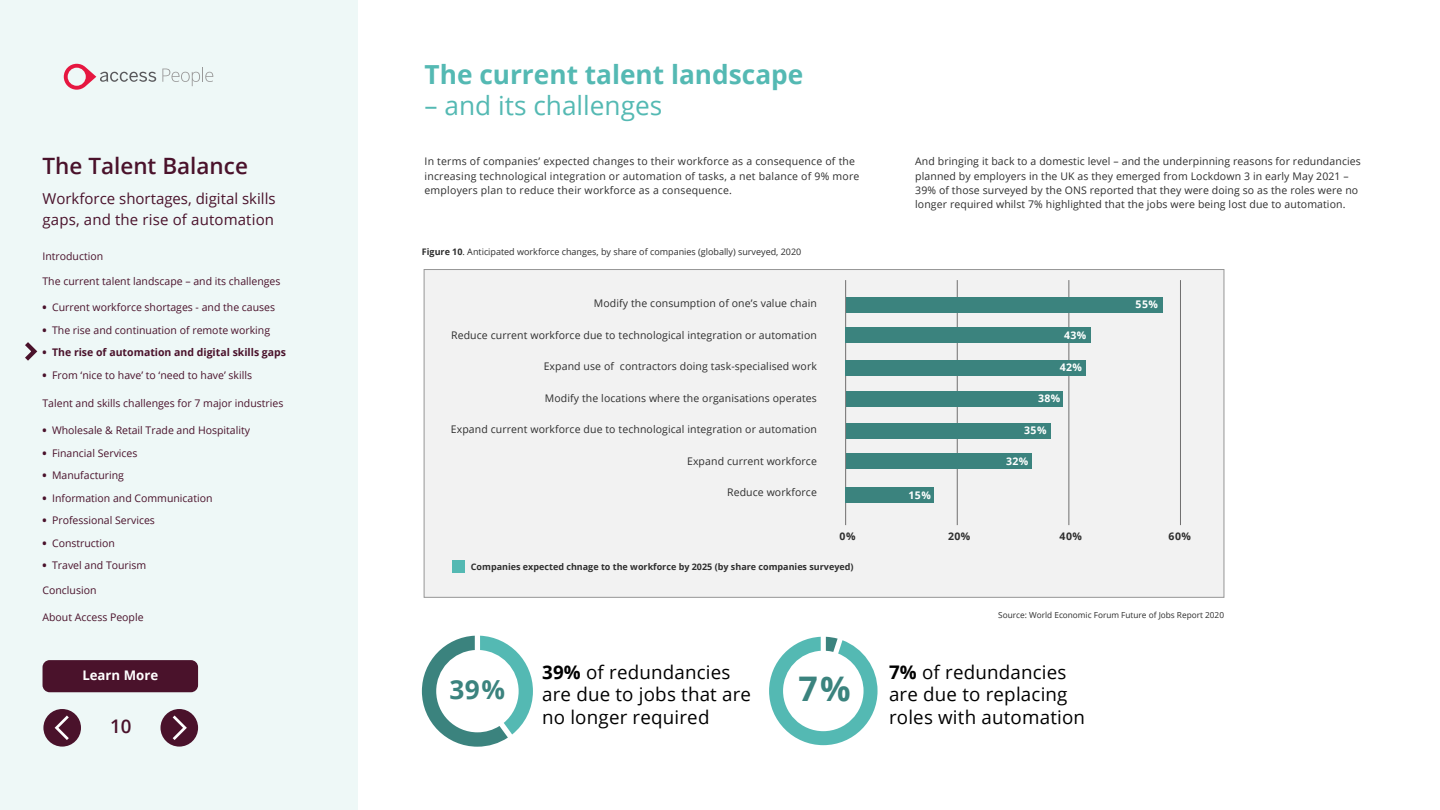
<style>
.page{position:relative;width:1440px;height:810px;background:#fff}
.page>*{position:absolute;margin:0;border:0;box-sizing:border-box;transform-origin:0 0}
.t1{font:700 33.9px "Open Sans";color:#3b837e}
.t2{font:700 26.25px "Open Sans";color:#54b9b3}
.t3{font:26.25px "Open Sans";color:#54b9b3}
.t4{font:700 26.25px "Open Sans";color:#3b837e}
.t5{font:600 22.5px "Open Sans";color:#4a122b}
.t6{font:18.75px/22.5px "Open Sans";letter-spacing:.01em;color:#000}
.t7{font:600 18.75px "Open Sans";color:#4a122b}
.t8{font:15px/20.2px "Open Sans";color:#4a122b}
.t9{font:700 13.2px "Open Sans";color:#fff}
.t10{font:10.5px/14.2px "Open Sans";letter-spacing:.01em;color:#2e2e2e}
.t11{font:10.5px "Open Sans";color:#4a122b}
.t12{font:700 10.5px "Open Sans";color:#4a122b}
.t13{font:700 10.5px "Open Sans";letter-spacing:.04em;color:#fff}
.t14{font:700 10.5px "Open Sans";color:#2e2e2e}
.t15{font:9px "Open Sans";color:#2e2e2e}
.t16{font:700 9px "Open Sans";color:#2e2e2e}
.t17{font:8.25px "Open Sans";color:#2e2e2e}
.s1{font-weight:800}
.s2{font-weight:700}
</style>
<div class="page">
<div style="left:424px;top:269px;width:800px;height:328px;background:#f2f2f2;border:1px solid #969696"></div>
<hr style="left:845px;top:280px;width:1px;height:245px;background:#706f6f">
<hr style="left:957px;top:280px;width:1px;height:245px;background:#706f6f">
<hr style="left:1069px;top:280px;width:1px;height:245px;background:#706f6f">
<hr style="left:1180px;top:280px;width:1px;height:245px;background:#706f6f">
<div style="left:846px;top:487px;width:88px;height:16px;background:#3b837e"></div>
<div style="left:846px;top:453px;width:186px;height:16px;background:#3b837e"></div>
<div style="left:846px;top:423px;width:205px;height:15px;background:#3b837e"></div>
<div style="left:846px;top:391px;width:216px;height:16px;background:#3b837e"></div>
<div style="left:846px;top:360px;width:240px;height:16px;background:#3b837e"></div>
<div style="left:846px;top:327px;width:245px;height:16px;background:#3b837e"></div>
<div style="left:846px;top:297px;width:316px;height:16px;background:#3b837e"></div>
<div style="left:452px;top:560px;width:13px;height:13px;background:#54b9b3"></div>
<svg style="left:769px;top:637px;width:109px;height:108px"></svg>
<svg style="left:422px;top:636px;width:111px;height:111px"></svg>
<div style="left:0;top:0;width:357px;height:810px;background:#eef8f7"></div>
<div style="left:161px;top:709px;width:37px;height:38px;background:#4a122b;border-radius:50%"></div>
<svg style="left:173px;top:716px;width:14px;height:24px"></svg>
<div style="left:43px;top:709px;width:38px;height:38px;background:#4a122b;border-radius:50%"></div>
<svg style="left:55px;top:716px;width:14px;height:24px"></svg>
<svg style="left:25px;top:342px;width:13px;height:19px"></svg>
<div style="left:43px;top:660px;width:155px;height:32px;background:#4a122b;border-radius:7px"></div>
<svg style="left:64px;top:64px;width:92px;height:26px"></svg>
<svg style="left:162px;top:68px;width:51px;height:18px"></svg>
<h3 class="t5" style="left:43px;top:150px;width:207px">The Talent Balance</h3>
<h3 class="t8" style="left:43px;top:188px;width:235px">Workforce shortages, digital skills gaps, and the rise of automation</h3>
<p class="t11" style="left:43px;top:249px;width:62px">Introduction</p>
<p class="t11" style="left:43px;top:274px;width:240px">The current talent landscape – and its challenges</p>
<p class="t11" style="left:43px;top:300px;width:234px"><span class="s1">•</span> Current workforce shortages - and the causes</p>
<p class="t11" style="left:43px;top:323px;width:229px"><span class="s1">•</span> The rise and continuation of remote working</p>
<p class="t12" style="left:43px;top:345px;width:245px"><span class="s1">•</span> The rise of automation and digital skills gaps</p>
<p class="t11" style="left:43px;top:368px;width:211px"><span class="s1">•</span> From ‘nice to have’ to ‘need to have’ skills</p>
<p class="t11" style="left:43px;top:396px;width:242px">Talent and skills challenges for 7 major industries</p>
<p class="t11" style="left:43px;top:423px;width:209px"><span class="s1">•</span> Wholesale &amp; Retail Trade and Hospitality</p>
<p class="t11" style="left:43px;top:446px;width:97px"><span class="s1">•</span> Financial Services</p>
<p class="t11" style="left:43px;top:468px;width:83px"><span class="s1">•</span> Manufacturing</p>
<p class="t11" style="left:43px;top:491px;width:172px"><span class="s1">•</span> Information and Communication</p>
<p class="t11" style="left:43px;top:513px;width:114px"><span class="s1">•</span> Professional Services</p>
<p class="t11" style="left:43px;top:536px;width:74px"><span class="s1">•</span> Construction</p>
<p class="t11" style="left:43px;top:558px;width:105px"><span class="s1">•</span> Travel and Tourism</p>
<p class="t11" style="left:43px;top:583px;width:55px">Conclusion</p>
<p class="t11" style="left:43px;top:610px;width:103px">About Access People</p>
<p class="t9" style="left:82px;top:666px;width:77px">Learn More</p>
<h3 class="t7" style="left:110px;top:714px;width:23px">10</h3>
<h2 class="t2" style="left:425px;top:56px;width:380px">The current talent landscape</h2>
<h2 class="t3" style="left:425px;top:88px;width:239px">– and its challenges</h2>
<p class="t10" style="left:425px;top:154px;width:436px">In terms of companies’ expected changes to their workforce as a consequence of the increasing technological integration or automation of tasks, a net balance of 9% more employers plan to reduce their workforce as a consequence.</p>
<p class="t15" style="left:422px;top:245px;width:381px"><span class="s2">Figure 10</span>. Anticipated workforce changes, by share of companies (globally) surveyed, 2020</p>
<p class="t10" style="left:594px;top:296px;width:225px">Modify the consumption of one’s value chain</p>
<p class="t10" style="left:451px;top:328px;width:367px">Reduce current workforce due to technological integration or automation</p>
<p class="t10" style="left:544px;top:359px;width:275px">Expand use of contractors doing task-specialised work</p>
<p class="t10" style="left:545px;top:391px;width:274px">Modify the locations where the organisations operates</p>
<p class="t10" style="left:451px;top:422px;width:368px">Expand current workforce due to technological integration or automation</p>
<p class="t10" style="left:687px;top:454px;width:131px">Expand current workforce</p>
<p class="t10" style="left:727px;top:485px;width:91px">Reduce workforce</p>
<p class="t10" style="left:915px;top:154px;width:447px">And bringing it back to a domestic level – and the underpinning reasons for redundancies planned by employers in the UK as they emerged from Lockdown 3 in early May 2021 – 39% of those surveyed by the ONS reported that they were doing so as the roles were no longer required whilst 7% highlighted that the jobs were being lost due to automation.</p>
<p class="t13" style="left:909px;top:488px;width:24px">15%</p>
<p class="t13" style="left:1064px;top:328px;width:24px">43%</p>
<p class="t13" style="left:1060px;top:359px;width:24px">42%</p>
<p class="t13" style="left:1038px;top:391px;width:24px">38%</p>
<p class="t13" style="left:1024px;top:423px;width:24px">35%</p>
<p class="t13" style="left:1006px;top:454px;width:24px">32%</p>
<p class="t13" style="left:1136px;top:297px;width:24px">55%</p>
<p class="t14" style="left:840px;top:529px;width:17px">0%</p>
<p class="t14" style="left:948px;top:529px;width:24px">20%</p>
<p class="t16" style="left:471px;top:560px;width:384px">Companies expected chnage to the workforce by 2025 (by share companies surveyed)</p>
<p class="t14" style="left:1060px;top:529px;width:24px">40%</p>
<p class="t14" style="left:1169px;top:529px;width:24px">60%</p>
<p class="t17" style="left:998px;top:609px;width:227px">Source: World Economic Forum Future of Jobs Report 2020</p>
<h3 class="t6" style="left:542px;top:660px;width:211px"><span class="s2">39%</span> of redundancies are due to jobs that are no longer required</h3>
<h3 class="t6" style="left:889px;top:660px;width:198px"><span class="s2">7%</span> of redundancies are due to replacing roles with automation</h3>
<h2 class="t4" style="left:450px;top:671px;width:57px">39%</h2>
<h1 class="t1" style="left:799px;top:665px;width:54px">7%</h1>
</div>
